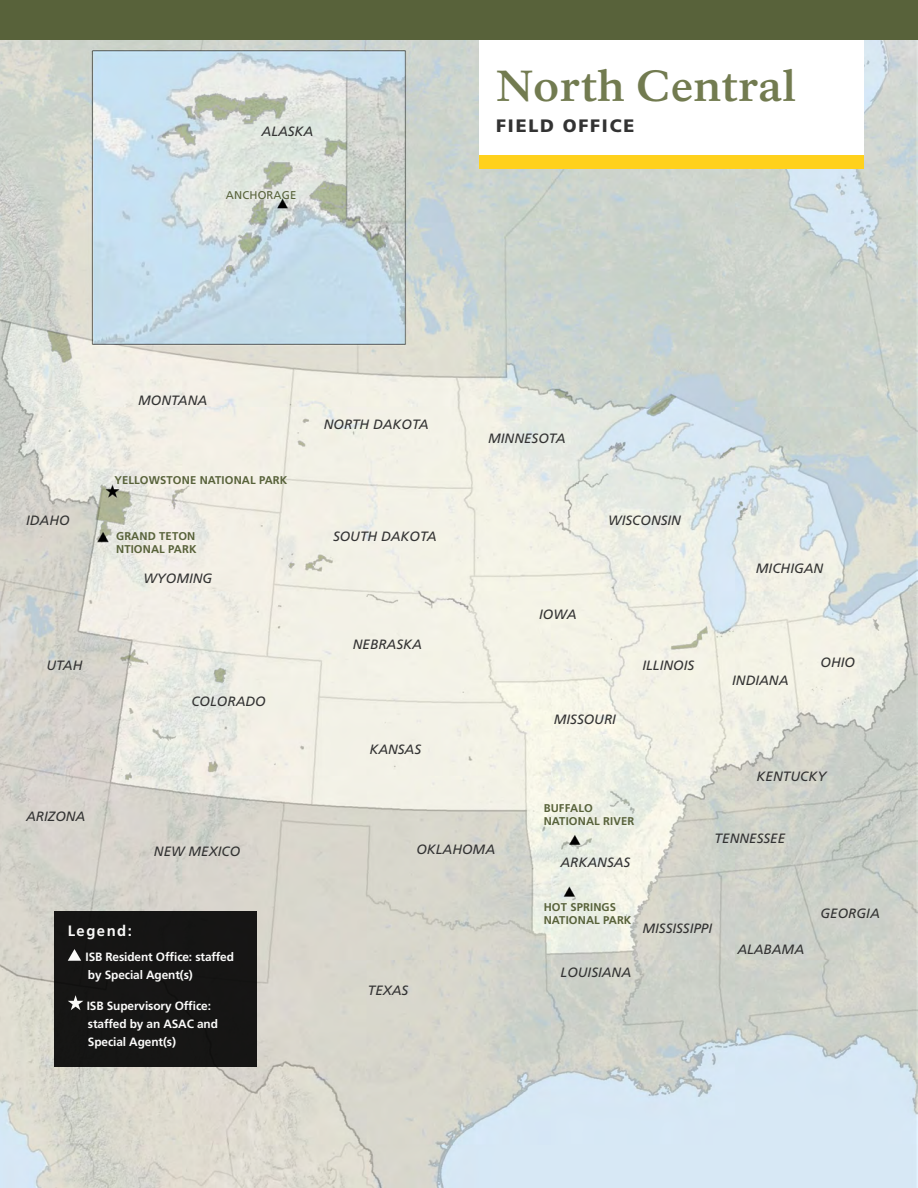
<style>
.page{position:relative;width:918px;height:1188px;background:#fff}
.page>*{position:absolute;margin:0;border:0;box-sizing:border-box;transform-origin:0 0}
.t1{font:700 42.75px "NPS Rawlinson OT";color:#727b50;scale:1.04 1}
.t2{font:900 18px "Frutiger";letter-spacing:.1em;color:#333}
.t3{font:700 15px "Frutiger";letter-spacing:.1em;color:#fff}
.t4{font:italic 13.5px "Frutiger";color:#333}
.t5{font:700 12px/18px "Frutiger";letter-spacing:-.01em;color:#fff}
.t6{font:700 11.25px/13.5px "Frutiger";letter-spacing:.01em;color:#58623a}
.t7{font:11.25px "Frutiger";letter-spacing:.01em;color:#58623a}
</style>
<div class="page">
<div style="left:0;top:0;width:918px;height:40px;background:#58623a"></div>
<img style="left:0;top:40px;width:918px;height:1148px">
<div style="left:479px;top:40px;width:385px;height:115px;background:#fff"></div>
<div style="left:479px;top:155px;width:385px;height:14px;background:#ffd11c"></div>
<div style="left:54px;top:911px;width:203px;height:155px;background:#161515"></div>
<svg style="left:68px;top:949px;width:13px;height:12px"></svg>
<svg style="left:68px;top:995px;width:15px;height:15px"></svg>
<p class="t4" style="left:262px;top:124px;width:53px">ALASKA</p>
<p class="t7" style="left:226px;top:189px;width:72px">ANCHORAGE</p>
<h2 class="t1" style="left:496px;top:60px;width:290px">North Central</h2>
<h3 class="t2" style="left:496px;top:115px;width:139px">FIELD OFFICE</h3>
<p class="t4" style="left:138px;top:393px;width:70px">MONTANA</p>
<p class="t4" style="left:26px;top:512px;width:45px">IDAHO</p>
<p class="t4" style="left:46px;top:658px;width:38px">UTAH</p>
<p class="t6" style="left:115px;top:473px;width:174px">YELLOWSTONE NATIONAL PARK</p>
<p class="t6" style="left:116px;top:529px;width:82px">GRAND TETON<br>NTIONAL PARK</p>
<p class="t4" style="left:143px;top:571px;width:70px">WYOMING</p>
<p class="t4" style="left:191px;top:693px;width:76px">COLORADO</p>
<p class="t4" style="left:26px;top:809px;width:61px">ARIZONA</p>
<p class="t4" style="left:154px;top:844px;width:88px">NEW MEXICO</p>
<p class="t3" style="left:68px;top:922px;width:66px">Legend:</p>
<p class="t5" style="left:86px;top:948px;width:150px">ISB Resident Office: staffed by Special Agent(s)</p>
<p class="t5" style="left:87px;top:997px;width:133px">ISB Supervisory Office: staffed by an ASAC and<br>Special Agent(s)</p>
<p class="t4" style="left:324px;top:417px;width:106px">NORTH DAKOTA</p>
<p class="t4" style="left:488px;top:430px;width:79px">MINNESOTA</p>
<p class="t4" style="left:333px;top:529px;width:105px">SOUTH DAKOTA</p>
<p class="t4" style="left:353px;top:637px;width:70px">NEBRASKA</p>
<p class="t4" style="left:369px;top:741px;width:53px">KANSAS</p>
<p class="t4" style="left:416px;top:841px;width:80px">OKLAHOMA</p>
<p class="t4" style="left:539px;top:607px;width:39px">IOWA</p>
<p class="t4" style="left:608px;top:512px;width:74px">WISCONSIN</p>
<p class="t4" style="left:642px;top:658px;width:53px">ILLINOIS</p>
<p class="t4" style="left:554px;top:711px;width:64px">MISSOURI</p>
<p class="t6" style="left:544px;top:801px;width:92px">BUFFALO<br>NATIONAL RIVER</p>
<p class="t4" style="left:561px;top:854px;width:71px">ARKANSAS</p>
<p class="t4" style="left:756px;top:560px;width:69px">MICHIGAN</p>
<p class="t4" style="left:732px;top:672px;width:58px">INDIANA</p>
<p class="t4" style="left:821px;top:655px;width:36px">OHIO</p>
<p class="t4" style="left:757px;top:768px;width:71px">KENTUCKY</p>
<p class="t4" style="left:715px;top:831px;width:72px">TENNESSEE</p>
<p class="t4" style="left:368px;top:982px;width:42px">TEXAS</p>
<p class="t6" style="left:544px;top:900px;width:89px">HOT SPRINGS<br>NATIONAL PARK</p>
<p class="t4" style="left:642px;top:921px;width:71px">MISSISSIPPI</p>
<p class="t4" style="left:561px;top:964px;width:72px">LOUISIANA</p>
<p class="t4" style="left:737px;top:942px;width:68px">ALABAMA</p>
<p class="t4" style="left:821px;top:906px;width:61px">GEORGIA</p>
</div>
